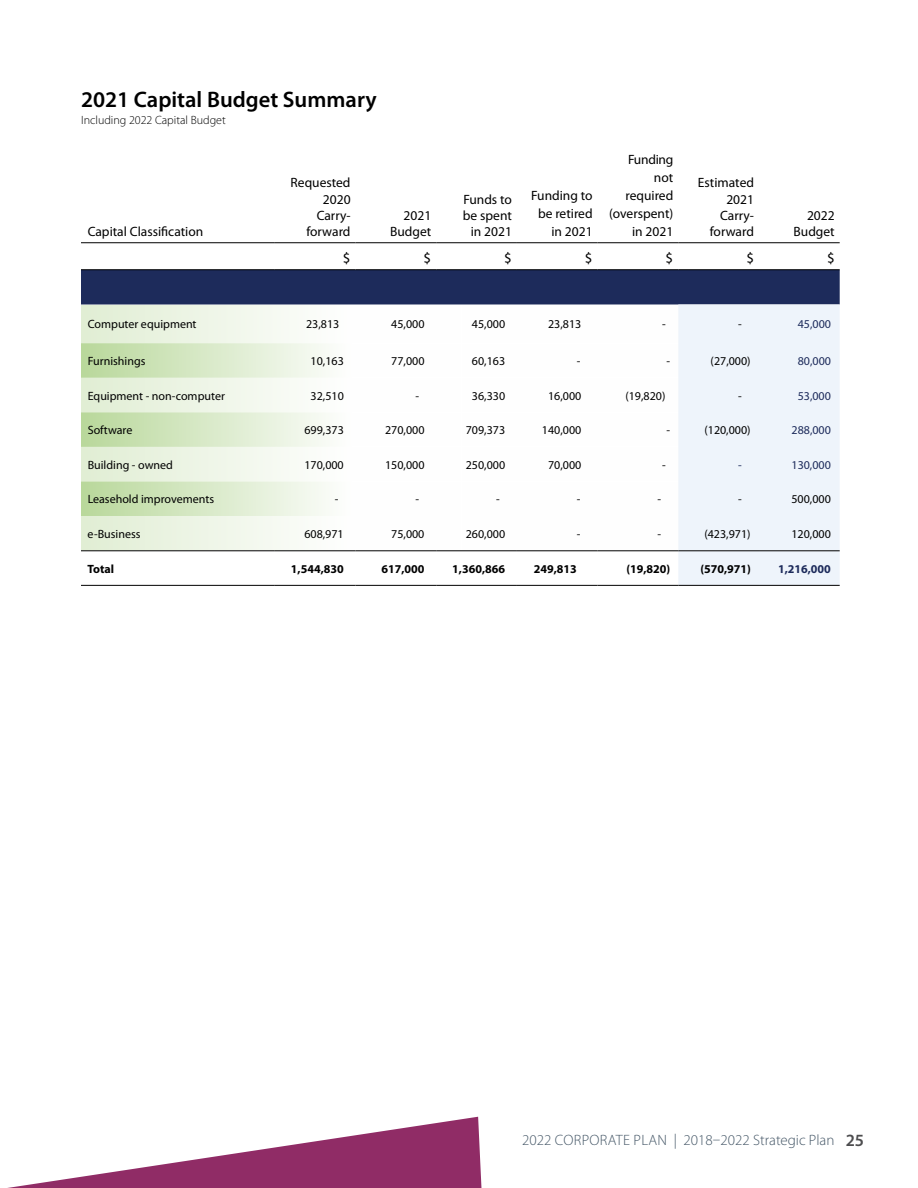
<style>
.page{position:relative;width:918px;height:1188px;background:#fff}
.page>*{position:absolute;margin:0;border:0;box-sizing:border-box;transform-origin:0 0}
.t1{font:600 22.5px "Myriad Pro";color:#000}
.t2{font:300 15px "Myriad Pro";color:#455767}
.t3{font:15px "Myriad Pro";color:#000}
.t4{font:13.5px/16.2px "Myriad Pro";color:#000;text-align:right}
.t5{font:12px "Myriad Pro";color:#000}
.t6{font:700 12px "Myriad Pro";color:#000}
.t7{font:12px "Myriad Pro";color:#1d2b5b}
.t8{font:300 12px "Myriad Pro";color:#000}
.t9{font:700 12px "Myriad Pro";color:#1d2b5b}
.s1{font-weight:600;font-size:17.25px;color:#4d4d4f}
</style>
<div class="page">
<svg style="left:7px;top:1117px;width:475px;height:71px"></svg>
<svg style="left:81px;top:305px;width:380px;height:246px"></svg>
<svg style="left:81px;top:343px;width:380px;height:173px"></svg>
<div style="left:81px;top:270px;width:759px;height:34px;background:#1d2b5b"></div>
<div style="left:678px;top:304px;width:162px;height:281px;background:#eef4fb"></div>
<hr style="left:81px;top:242px;width:194px;height:1px;background:#000">
<hr style="left:275px;top:242px;width:81px;height:1px;background:#000">
<hr style="left:356px;top:242px;width:80px;height:1px;background:#000">
<hr style="left:436px;top:242px;width:81px;height:1px;background:#000">
<hr style="left:517px;top:242px;width:81px;height:1px;background:#000">
<hr style="left:598px;top:242px;width:80px;height:1px;background:#000">
<hr style="left:678px;top:242px;width:81px;height:1px;background:#000">
<hr style="left:759px;top:242px;width:81px;height:1px;background:#000">
<hr style="left:81px;top:269px;width:194px;height:1px;background:#000">
<hr style="left:275px;top:269px;width:81px;height:1px;background:#000">
<hr style="left:356px;top:269px;width:80px;height:1px;background:#000">
<hr style="left:436px;top:269px;width:81px;height:1px;background:#000">
<hr style="left:517px;top:269px;width:81px;height:1px;background:#000">
<hr style="left:598px;top:269px;width:80px;height:1px;background:#000">
<hr style="left:678px;top:269px;width:81px;height:1px;background:#000">
<hr style="left:759px;top:269px;width:81px;height:1px;background:#000">
<hr style="left:81px;top:551px;width:194px;height:1px;background:#000">
<hr style="left:275px;top:551px;width:81px;height:1px;background:#000">
<hr style="left:356px;top:551px;width:80px;height:1px;background:#000">
<hr style="left:436px;top:551px;width:81px;height:1px;background:#000">
<hr style="left:517px;top:551px;width:81px;height:1px;background:#000">
<hr style="left:598px;top:551px;width:80px;height:1px;background:#000">
<hr style="left:678px;top:551px;width:81px;height:1px;background:#000">
<hr style="left:759px;top:551px;width:81px;height:1px;background:#000">
<hr style="left:81px;top:585px;width:194px;height:1px;background:#000">
<hr style="left:275px;top:585px;width:81px;height:1px;background:#000">
<hr style="left:356px;top:585px;width:80px;height:1px;background:#000">
<hr style="left:436px;top:585px;width:81px;height:1px;background:#000">
<hr style="left:517px;top:585px;width:81px;height:1px;background:#000">
<hr style="left:598px;top:585px;width:80px;height:1px;background:#000">
<hr style="left:678px;top:585px;width:81px;height:1px;background:#000">
<hr style="left:759px;top:585px;width:81px;height:1px;background:#000">
<h1 class="t1" style="left:81px;top:85px;width:297px">2021 Capital Budget Summary</h1>
<p class="t8" style="left:81px;top:113px;width:146px">Including 2022 Capital Budget</p>
<p class="t4" style="left:88px;top:223px;width:117px">Capital Classification</p>
<p class="t4" style="left:291px;top:175px;width:61px">Requested<br>2020<br>Carry&shy;forward</p>
<p class="t4" style="left:390px;top:207px;width:43px">2021<br>Budget</p>
<p class="t4" style="left:463px;top:191px;width:51px;text-align:center">Funds to be spent in 2021</p>
<p class="t4" style="left:531px;top:186px;width:63px;line-height:18px">Funding to be retired in 2021</p>
<p class="t4" style="left:609px;top:150px;width:66px;line-height:18px">Funding not required (overspent) in 2021</p>
<p class="t4" style="left:698px;top:175px;width:58px">Estimated<br>2021<br>Carry&shy;forward</p>
<p class="t4" style="left:794px;top:207px;width:43px">2022<br>Budget</p>
<p class="t3" style="left:343px;top:249px;width:9px">$</p>
<p class="t3" style="left:424px;top:249px;width:9px">$</p>
<p class="t3" style="left:504px;top:249px;width:9px">$</p>
<p class="t3" style="left:585px;top:249px;width:9px">$</p>
<p class="t3" style="left:666px;top:249px;width:9px">$</p>
<p class="t3" style="left:746px;top:249px;width:9px">$</p>
<p class="t3" style="left:827px;top:249px;width:9px">$</p>
<p class="t5" style="left:88px;top:317px;width:110px">Computer equipment</p>
<p class="t5" style="left:306px;top:317px;width:35px">23,813</p>
<p class="t5" style="left:391px;top:317px;width:35px">45,000</p>
<p class="t5" style="left:472px;top:317px;width:35px">45,000</p>
<p class="t5" style="left:548px;top:317px;width:35px">23,813</p>
<p class="t5" style="left:662px;top:317px;width:5px">-</p>
<p class="t5" style="left:738px;top:317px;width:5px">-</p>
<p class="t7" style="left:798px;top:317px;width:35px">45,000</p>
<p class="t5" style="left:88px;top:354px;width:59px">Furnishings</p>
<p class="t5" style="left:311px;top:354px;width:35px">10,163</p>
<p class="t5" style="left:391px;top:354px;width:35px">77,000</p>
<p class="t5" style="left:472px;top:354px;width:35px">60,163</p>
<p class="t5" style="left:577px;top:354px;width:5px">-</p>
<p class="t5" style="left:667px;top:354px;width:5px">-</p>
<p class="t5" style="left:711px;top:354px;width:42px">(27,000)</p>
<p class="t7" style="left:798px;top:354px;width:35px">80,000</p>
<p class="t5" style="left:88px;top:388px;width:139px">Equipment - non-computer</p>
<p class="t5" style="left:311px;top:388px;width:35px">32,510</p>
<p class="t5" style="left:416px;top:388px;width:5px">-</p>
<p class="t5" style="left:472px;top:388px;width:35px">36,330</p>
<p class="t5" style="left:548px;top:388px;width:35px">16,000</p>
<p class="t5" style="left:625px;top:388px;width:42px">(19,820)</p>
<p class="t5" style="left:738px;top:388px;width:5px">-</p>
<p class="t7" style="left:798px;top:388px;width:35px">53,000</p>
<p class="t5" style="left:88px;top:423px;width:46px">Software</p>
<p class="t5" style="left:304px;top:423px;width:41px">699,373</p>
<p class="t5" style="left:385px;top:423px;width:41px">270,000</p>
<p class="t5" style="left:466px;top:423px;width:41px">709,373</p>
<p class="t5" style="left:542px;top:423px;width:41px">140,000</p>
<p class="t5" style="left:667px;top:423px;width:5px">-</p>
<p class="t5" style="left:704px;top:423px;width:48px">(120,000)</p>
<p class="t7" style="left:792px;top:423px;width:41px">288,000</p>
<p class="t5" style="left:88px;top:457px;width:87px">Building - owned</p>
<p class="t5" style="left:304px;top:457px;width:41px">170,000</p>
<p class="t5" style="left:385px;top:457px;width:41px">150,000</p>
<p class="t5" style="left:466px;top:457px;width:41px">250,000</p>
<p class="t5" style="left:548px;top:457px;width:35px">70,000</p>
<p class="t5" style="left:662px;top:457px;width:5px">-</p>
<p class="t7" style="left:738px;top:457px;width:5px">-</p>
<p class="t7" style="left:792px;top:457px;width:41px">130,000</p>
<p class="t5" style="left:88px;top:492px;width:128px">Leasehold improvements</p>
<p class="t5" style="left:335px;top:492px;width:5px">-</p>
<p class="t5" style="left:415px;top:492px;width:5px">-</p>
<p class="t5" style="left:496px;top:492px;width:5px">-</p>
<p class="t5" style="left:577px;top:492px;width:5px">-</p>
<p class="t5" style="left:658px;top:492px;width:5px">-</p>
<p class="t5" style="left:738px;top:492px;width:5px">-</p>
<p class="t5" style="left:792px;top:492px;width:41px">500,000</p>
<p class="t5" style="left:88px;top:527px;width:54px">e-Business</p>
<p class="t5" style="left:304px;top:527px;width:41px">608,971</p>
<p class="t5" style="left:391px;top:527px;width:35px">75,000</p>
<p class="t5" style="left:466px;top:527px;width:41px">260,000</p>
<p class="t5" style="left:577px;top:527px;width:5px">-</p>
<p class="t5" style="left:658px;top:527px;width:5px">-</p>
<p class="t5" style="left:704px;top:527px;width:48px">(423,971)</p>
<p class="t5" style="left:791px;top:527px;width:41px">120,000</p>
<p class="t6" style="left:88px;top:561px;width:28px">Total</p>
<p class="t6" style="left:291px;top:561px;width:54px">1,544,830</p>
<p class="t6" style="left:381px;top:561px;width:45px">617,000</p>
<p class="t6" style="left:452px;top:561px;width:54px">1,360,866</p>
<p class="t6" style="left:534px;top:561px;width:45px">249,813</p>
<p class="t6" style="left:626px;top:561px;width:45px">(19,820)</p>
<p class="t6" style="left:700px;top:561px;width:52px">(570,971)</p>
<p class="t9" style="left:778px;top:561px;width:54px">1,216,000</p>
<p class="t2" style="left:522px;top:1131px;width:343px">2022 CORPORATE PLAN | 2018–2022 Strategic Plan <span class="s1">25</span></p>
</div>
